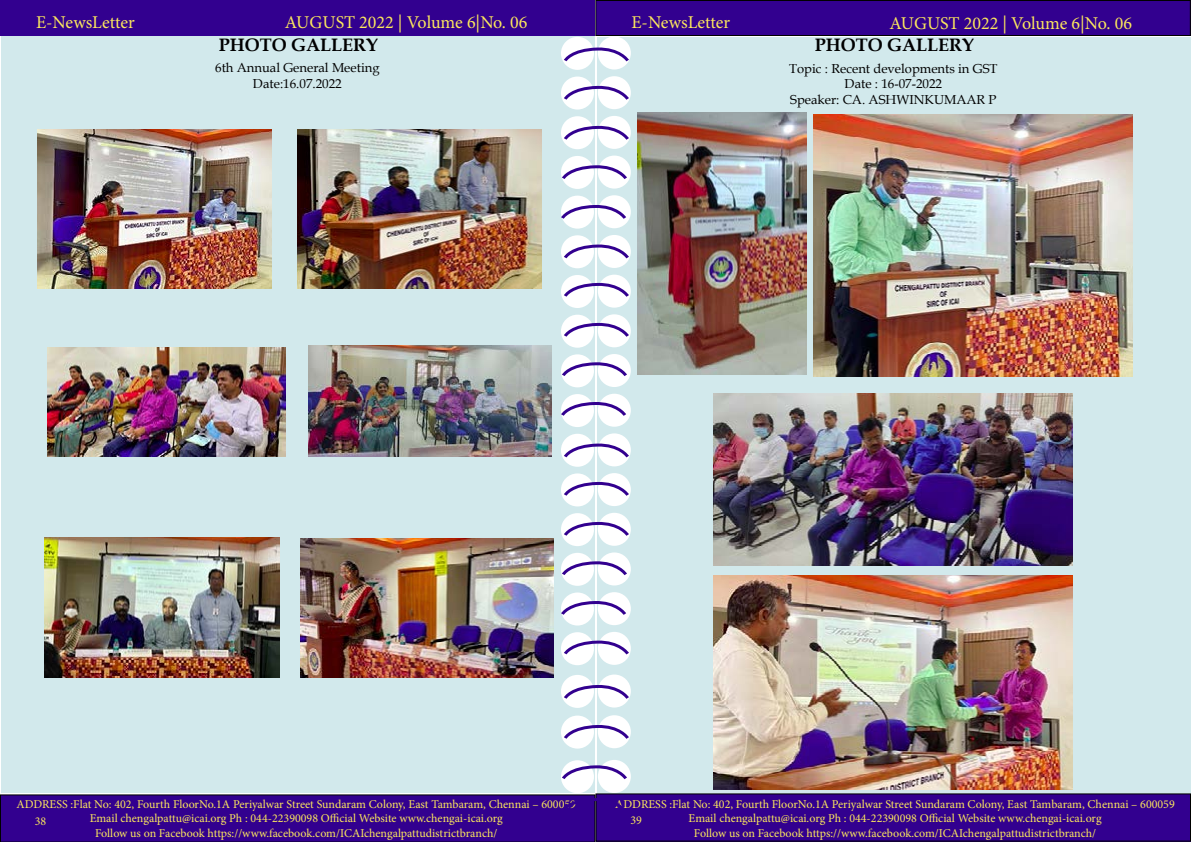
<style>
.page{position:relative;width:1191px;height:842px;background:#fff}
.page>*{position:absolute;margin:0;border:0;box-sizing:border-box;transform-origin:0 0}
.t1{font:18px "Minion Pro";color:#fce85d}
.t2{font:700 18px "Book Antiqua";color:#000}
.t3{font:13px/15.6px "Book Antiqua";color:#000;text-align:center}
.t4{font:12px/14.4px "Minion Pro";color:#fce85d;text-align:center}
</style>
<div class="page">
<div style="left:1px;top:36px;width:593px;height:757px;background:#d2e9ec"></div>
<div style="left:597px;top:37px;width:593px;height:757px;background:#d2e9ec"></div>
<div style="left:0;top:0;width:595px;height:36px;background:#32008f"></div>
<div style="left:596px;top:0;width:594px;height:36px;background:#32008f"></div>
<div style="left:595px;top:0;width:595px;height:36px;border:1px solid #000"></div>
<div style="left:596px;top:794px;width:594px;height:47px;background:#32008f"></div>
<div style="left:595px;top:793px;width:596px;height:49px;border:1px solid #000"></div>
<div style="left:598px;top:36px;width:33px;height:34px;background:#fff;border-radius:50%"></div>
<div style="left:561px;top:37px;width:33px;height:33px;background:#fff;border-radius:50%"></div>
<div style="left:598px;top:76px;width:33px;height:33px;background:#fff;border-radius:50%"></div>
<div style="left:561px;top:77px;width:33px;height:33px;background:#fff;border-radius:50%"></div>
<div style="left:598px;top:116px;width:33px;height:33px;background:#fff;border-radius:50%"></div>
<div style="left:561px;top:116px;width:33px;height:33px;background:#fff;border-radius:50%"></div>
<div style="left:598px;top:156px;width:33px;height:33px;background:#fff;border-radius:50%"></div>
<div style="left:561px;top:156px;width:33px;height:33px;background:#fff;border-radius:50%"></div>
<div style="left:598px;top:195px;width:33px;height:33px;background:#fff;border-radius:50%"></div>
<div style="left:561px;top:196px;width:33px;height:33px;background:#fff;border-radius:50%"></div>
<div style="left:598px;top:235px;width:33px;height:33px;background:#fff;border-radius:50%"></div>
<div style="left:561px;top:235px;width:33px;height:33px;background:#fff;border-radius:50%"></div>
<div style="left:598px;top:275px;width:33px;height:33px;background:#fff;border-radius:50%"></div>
<div style="left:561px;top:275px;width:33px;height:33px;background:#fff;border-radius:50%"></div>
<div style="left:598px;top:314px;width:33px;height:33px;background:#fff;border-radius:50%"></div>
<div style="left:561px;top:315px;width:33px;height:33px;background:#fff;border-radius:50%"></div>
<div style="left:598px;top:354px;width:33px;height:33px;background:#fff;border-radius:50%"></div>
<div style="left:561px;top:354px;width:33px;height:33px;background:#fff;border-radius:50%"></div>
<div style="left:598px;top:394px;width:33px;height:33px;background:#fff;border-radius:50%"></div>
<div style="left:561px;top:394px;width:33px;height:33px;background:#fff;border-radius:50%"></div>
<div style="left:598px;top:433px;width:33px;height:33px;background:#fff;border-radius:50%"></div>
<div style="left:561px;top:434px;width:33px;height:33px;background:#fff;border-radius:50%"></div>
<div style="left:598px;top:473px;width:33px;height:33px;background:#fff;border-radius:50%"></div>
<div style="left:561px;top:473px;width:33px;height:33px;background:#fff;border-radius:50%"></div>
<div style="left:598px;top:513px;width:33px;height:33px;background:#fff;border-radius:50%"></div>
<div style="left:561px;top:513px;width:33px;height:33px;background:#fff;border-radius:50%"></div>
<div style="left:598px;top:552px;width:33px;height:33px;background:#fff;border-radius:50%"></div>
<div style="left:561px;top:553px;width:33px;height:33px;background:#fff;border-radius:50%"></div>
<div style="left:598px;top:592px;width:33px;height:33px;background:#fff;border-radius:50%"></div>
<div style="left:561px;top:592px;width:33px;height:33px;background:#fff;border-radius:50%"></div>
<div style="left:598px;top:632px;width:33px;height:33px;background:#fff;border-radius:50%"></div>
<div style="left:561px;top:632px;width:33px;height:33px;background:#fff;border-radius:50%"></div>
<div style="left:598px;top:674px;width:33px;height:33px;background:#fff;border-radius:50%"></div>
<div style="left:561px;top:675px;width:33px;height:33px;background:#fff;border-radius:50%"></div>
<div style="left:598px;top:715px;width:33px;height:33px;background:#fff;border-radius:50%"></div>
<div style="left:561px;top:715px;width:33px;height:34px;background:#fff;border-radius:50%"></div>
<div style="left:598px;top:760px;width:33px;height:33px;background:#fff;border-radius:50%"></div>
<div style="left:561px;top:760px;width:33px;height:33px;background:#fff;border-radius:50%"></div>
<svg style="left:562px;top:45px;width:68px;height:19px"></svg>
<svg style="left:562px;top:441px;width:68px;height:19px"></svg>
<svg style="left:562px;top:242px;width:68px;height:19px"></svg>
<svg style="left:562px;top:638px;width:68px;height:19px"></svg>
<svg style="left:562px;top:84px;width:68px;height:18px"></svg>
<svg style="left:562px;top:480px;width:68px;height:18px"></svg>
<svg style="left:562px;top:281px;width:68px;height:18px"></svg>
<svg style="left:562px;top:683px;width:68px;height:18px"></svg>
<svg style="left:562px;top:124px;width:68px;height:18px"></svg>
<svg style="left:562px;top:520px;width:68px;height:18px"></svg>
<svg style="left:562px;top:321px;width:68px;height:18px"></svg>
<svg style="left:562px;top:723px;width:68px;height:18px"></svg>
<svg style="left:561px;top:163px;width:68px;height:18px"></svg>
<svg style="left:561px;top:559px;width:68px;height:18px"></svg>
<svg style="left:561px;top:360px;width:68px;height:18px"></svg>
<svg style="left:561px;top:763px;width:67px;height:18px"></svg>
<svg style="left:561px;top:203px;width:65px;height:18px"></svg>
<svg style="left:561px;top:599px;width:65px;height:18px"></svg>
<svg style="left:561px;top:400px;width:67px;height:18px"></svg>
<div style="left:0;top:794px;width:628px;height:48px;background:#32008f"></div>
<img style="left:37px;top:130px;width:234px;height:158px">
<img style="left:298px;top:130px;width:243px;height:158px">
<img style="left:47px;top:347px;width:238px;height:109px">
<img style="left:308px;top:346px;width:243px;height:110px">
<img style="left:44px;top:538px;width:235px;height:140px">
<img style="left:300px;top:538px;width:253px;height:139px">
<img style="left:637px;top:112px;width:169px;height:263px">
<img style="left:814px;top:114px;width:318px;height:262px">
<img style="left:714px;top:394px;width:359px;height:171px">
<img style="left:714px;top:575px;width:359px;height:214px">
<h1 class="t1" style="left:36px;top:10px;width:100px">E-NewsLetter</h1>
<h1 class="t1" style="left:285px;top:10px;width:244px">AUGUST 2022 | Volume 6|No. 06</h1>
<h1 class="t2" style="left:219px;top:32px;width:161px">PHOTO GALLERY</h1>
<p class="t3" style="left:215px;top:60px;width:166px">6th Annual General Meeting<br>Date:16.07.2022</p>
<h1 class="t1" style="left:631px;top:10px;width:100px">E-NewsLetter</h1>
<h1 class="t1" style="left:889px;top:11px;width:244px">AUGUST 2022 | Volume 6|No. 06</h1>
<h1 class="t2" style="left:814px;top:32px;width:161px">PHOTO GALLERY</h1>
<p class="t3" style="left:789px;top:60px;width:210px">Topic : Recent developments in GST<br>Date : 16-07-2022<br>Speaker: CA. ASHWINKUMAAR P</p>
<p class="t4" style="left:16px;top:797px;width:561px">ADDRESS :Flat No: 402, Fourth FloorNo.1A Periyalwar Street Sundaram Colony, East Tambaram, Chennai – 600059<br>Email chengalpattu@icai.org Ph : 044-22390098 Official Website www.chengai-icai.org<br>Follow us on Facebook https://www.facebook.com/ICAIchengalpattudistrictbranch/</p>
<p class="t4" style="left:35px;top:814px;width:13px">38</p>
<p class="t4" style="left:615px;top:797px;width:561px">ADDRESS :Flat No: 402, Fourth FloorNo.1A Periyalwar Street Sundaram Colony, East Tambaram, Chennai – 600059<br>Email chengalpattu@icai.org Ph : 044-22390098 Official Website www.chengai-icai.org<br>Follow us on Facebook https://www.facebook.com/ICAIchengalpattudistrictbranch/</p>
<p class="t4" style="left:630px;top:813px;width:13px">39</p>
</div>
